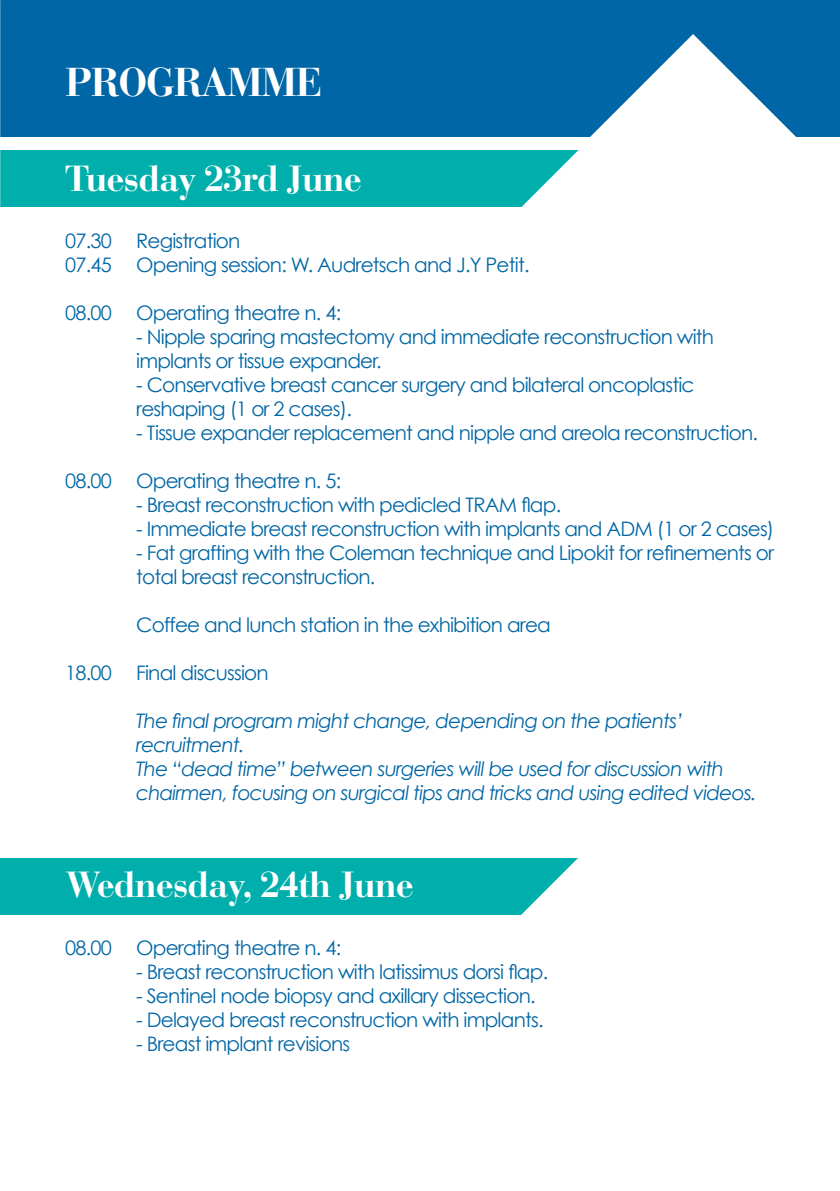
<style>
.page{position:relative;width:840px;height:1191px;background:#fff}
.page>*{position:absolute;margin:0;border:0;box-sizing:border-box;transform-origin:0 0}
.t1{font:700 40px "Bauer Bodoni";letter-spacing:-.03em;color:#fff}
.t2{font:700 36px "Bauer Bodoni";letter-spacing:-.03em;color:#fff}
.t3{font:20px/24px "Century Gothic";letter-spacing:-.04em;color:#0066a5}
.t4{font:italic 20px/24px "Century Gothic";letter-spacing:-.04em;color:#0066a5}
</style>
<div class="page">
<div style="left:0;top:150px;width:601px;height:57px;background:#00afab"></div>
<svg style="left:513px;top:136px;width:75px;height:71px;fill:#fff"></svg>
<div style="left:0;top:0;width:839px;height:136px;background:#0066a5"></div>
<svg style="left:588px;top:34px;width:209px;height:173px;fill:#fff"></svg>
<div style="left:0;top:857px;width:601px;height:57px;background:#00afab"></div>
<svg style="left:513px;top:857px;width:88px;height:58px;fill:#fff"></svg>
<h1 class="t1" style="left:65px;top:59px;width:259px">PROGRAMME</h1>
<h2 class="t2" style="left:65px;top:157px;width:298px">Tuesday 23rd June</h2>
<p class="t3" style="left:65px;top:228px;width:48px">07.30<br>07.45</p>
<p class="t3" style="left:65px;top:300px;width:48px">08.00</p>
<p class="t3" style="left:65px;top:468px;width:48px">08.00</p>
<p class="t3" style="left:65px;top:660px;width:48px">18.00</p>
<p class="t3" style="left:136px;top:228px;width:394px">Registration<br>Opening session: W. Audretsch and J.Y Petit.</p>
<p class="t3" style="left:136px;top:300px;width:206px">Operating theatre n. 4:</p>
<p class="t3" style="left:136px;top:324px;width:579px">- Nipple sparing mastectomy and immediate reconstruction with implants or tissue expander.</p>
<p class="t3" style="left:136px;top:372px;width:559px">- Conservative breast cancer surgery and bilateral oncoplastic reshaping (1 or 2 cases).</p>
<p class="t3" style="left:136px;top:420px;width:623px">- Tissue expander replacement and nipple and areola reconstruction.</p>
<p class="t3" style="left:136px;top:468px;width:206px">Operating theatre n. 5:</p>
<p class="t3" style="left:136px;top:492px;width:426px">- Breast reconstruction with pedicled TRAM flap.</p>
<p class="t3" style="left:136px;top:516px;width:639px">- Immediate breast reconstruction with implants and ADM (1 or 2 cases)</p>
<p class="t3" style="left:136px;top:540px;width:639px">- Fat grafting with the Coleman technique and Lipokit for refinements or total breast reconstruction.</p>
<p class="t3" style="left:136px;top:612px;width:416px">Coffee and lunch station in the exhibition area</p>
<p class="t3" style="left:136px;top:660px;width:134px">Final discussion</p>
<p class="t4" style="left:136px;top:708px;width:621px">The final program might change, depending on the patients’ recruitment.<br>The “dead time” between surgeries will be used for discussion with chairmen, focusing on surgical tips and tricks and using edited videos.</p>
<h2 class="t2" style="left:65px;top:863px;width:350px">Wednesday, 24th June</h2>
<p class="t3" style="left:136px;top:935px;width:206px">Operating theatre n. 4:</p>
<p class="t3" style="left:136px;top:959px;width:413px">- Breast reconstruction with latissimus dorsi flap.</p>
<p class="t3" style="left:136px;top:983px;width:401px">- Sentinel node biopsy and axillary dissection.</p>
<p class="t3" style="left:136px;top:1007px;width:408px">- Delayed breast reconstruction with implants.</p>
<p class="t3" style="left:136px;top:1031px;width:215px">- Breast implant revisions</p>
<p class="t3" style="left:65px;top:935px;width:48px">08.00</p>
</div>
